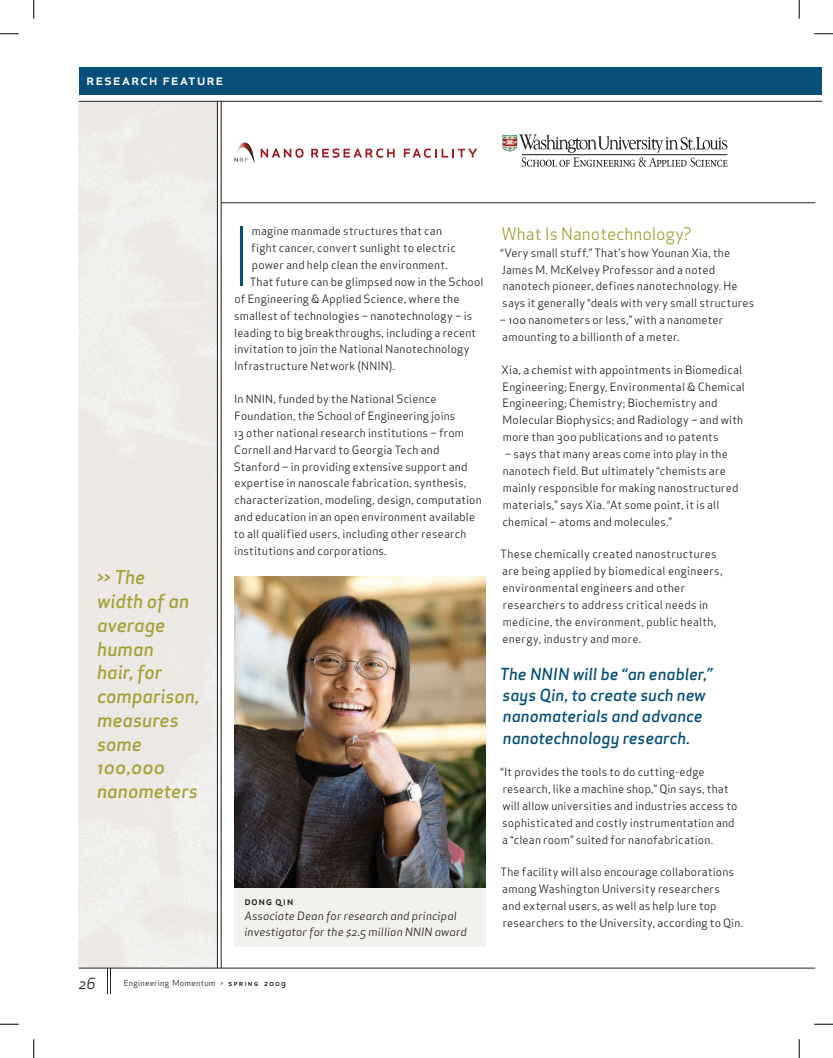
<style>
.page{position:relative;width:833px;height:1058px;background:#fff}
.page>*{position:absolute;margin:0;border:0;box-sizing:border-box;transform-origin:0 0}
.t1{font:78.75px "Apex Sans Light ST";color:#054f7a}
.t2{font:18.75px/23.8px "Apex Sans Medium Italic ST";color:#a6a038}
.t3{font:16.88px "Apex Sans Book ST";color:#a6a038}
.t4{font:16.25px/21.2px "Apex Sans Medium Italic ST";letter-spacing:-.005em;color:#054f7a}
.t5{font:15px "Apex Sans Medium C";letter-spacing:.055em;color:#fff}
.t6{font:15px "Apex Sans Book Italic ST";color:#231f20}
.t7{font:11.25px/16.9px "Apex Sans Book ST";letter-spacing:.015em;color:#231f20}
.t8{font:11.25px/15.6px "Apex Sans Book Italic ST";letter-spacing:.005em;color:#231f20}
.t9{font:11.25px "Apex Sans Medium C";letter-spacing:.04em;color:#231f20}
.t10{font:8.12px "Apex Sans Book ST";letter-spacing:.03em;color:#231f20}
.s1{font-family:"Apex Sans Medium C"}
.s2{font-family:"Apex Sans Medium ST"}
</style>
<div class="page">
<svg style="left:107px;top:968px;width:5px;height:26px"></svg>
<img style="left:79px;top:102px;width:138px;height:865px">
<div style="left:234px;top:680px;width:251px;height:266px;background:#f3f1ee"></div>
<img style="left:234px;top:577px;width:251px;height:310px">
<div style="left:79px;top:68px;width:742px;height:27px;background:#054f7a"></div>
<hr style="left:79px;top:101px;width:742px;height:1px;background:#231f20">
<hr style="left:221px;top:101px;width:1px;height:867px;background:#231f20">
<hr style="left:217px;top:101px;width:1px;height:867px;background:#231f20">
<hr style="left:221px;top:202px;width:594px;height:1px;background:#231f20">
<hr style="left:79px;top:967px;width:736px;height:1px;background:#231f20">
<svg style="left:261px;top:148px;width:42px;height:10px"></svg>
<svg style="left:311px;top:148px;width:83px;height:10px"></svg>
<svg style="left:404px;top:148px;width:73px;height:10px"></svg>
<svg style="left:234px;top:142px;width:21px;height:21px"></svg>
<svg style="left:502px;top:134px;width:225px;height:33px"></svg>
<svg style="left:0;top:33px;width:19px;height:2px"></svg>
<svg style="left:814px;top:33px;width:18px;height:2px"></svg>
<svg style="left:0;top:1023px;width:19px;height:2px"></svg>
<svg style="left:814px;top:1023px;width:18px;height:2px"></svg>
<svg style="left:33px;top:0;width:2px;height:19px"></svg>
<svg style="left:33px;top:1039px;width:2px;height:19px"></svg>
<svg style="left:798px;top:0;width:2px;height:19px"></svg>
<svg style="left:798px;top:1039px;width:2px;height:19px"></svg>
<h3 class="t5" style="left:86px;top:70px;width:139px">research feature</h3>
<h2 class="t2" style="left:97px;top:565px;width:104px">&gt;&gt; The<br>width of an average human<br>hair, for comparison, measures some<br>100,000 nanometers</h2>
<h1 class="t1" style="left:232px;top:206px;width:21px">I</h1>
<p class="t7" style="left:252px;top:223px;width:192px">magine manmade structures that can</p>
<p class="t7" style="left:251px;top:239px;width:206px">fight cancer, convert sunlight to electric</p>
<p class="t7" style="left:252px;top:256px;width:197px">power and help clean the environment.</p>
<p class="t7" style="left:250px;top:273px;width:235px">That future can be glimpsed now in the School</p>
<p class="t7" style="left:234px;top:290px;width:226px">of Engineering &amp; Applied Science, where the</p>
<p class="t7" style="left:234px;top:307px;width:240px">smallest of technologies – nanotechnology – is</p>
<p class="t7" style="left:234px;top:324px;width:243px">leading to big breakthroughs, including a recent</p>
<p class="t7" style="left:234px;top:341px;width:237px">invitation to join the National Nanotechnology</p>
<p class="t7" style="left:234px;top:358px;width:162px">Infrastructure Network (NNIN).</p>
<p class="t7" style="left:234px;top:390px;width:249px">In NNIN, funded by the National Science Foundation, the School of Engineering joins<br>13 other national research institutions – from Cornell and Harvard to Georgia Tech and Stanford – in providing extensive support and expertise in nanoscale fabrication, synthesis, characterization, modeling, design, computation and education in an open environment available to all qualified users, including other research institutions and corporations.</p>
<p class="t9" style="left:244px;top:893px;width:51px">dong qin</p>
<p class="t8" style="left:244px;top:908px;width:224px">Associate Dean for research and principal investigator for the $2.5 million NNIN award</p>
<h3 class="t6" style="left:78px;top:973px;width:19px">26</h3>
<p class="t10" style="left:124px;top:977px;width:164px">Engineering Momentum &gt; <span class="s1">spring</span> <span class="s2">2009</span></p>
<h3 class="t3" style="left:501px;top:223px;width:192px">What Is Nanotechnology?</h3>
<p class="t7" style="left:500px;top:244px;width:255px">“Very small stuff.” That’s how Younan Xia, the James M. McKelvey Professor and a noted nanotech pioneer, defines nanotechnology. He says it generally “deals with very small structures</p>
<p class="t7" style="left:499px;top:311px;width:225px">– 100 nanometers or less,” with a nanometer amounting to a billionth of a meter.</p>
<p class="t7" style="left:501px;top:361px;width:244px">Xia, a chemist with appointments in Biomedical Engineering; Energy, Environmental &amp; Chemical Engineering; Chemistry; Biochemistry and Molecular Biophysics; and Radiology – and with more than 300 publications and 10 patents</p>
<p class="t7" style="left:502px;top:445px;width:237px">– says that many areas come into play in the nanotech field. But ultimately “chemists are mainly responsible for making nanostructured materials,” says Xia. “At some point, it is all chemical – atoms and molecules.”</p>
<p class="t7" style="left:500px;top:545px;width:223px">These chemically created nanostructures are being applied by biomedical engineers, environmental engineers and other researchers to address critical needs in medicine, the environment, public health, energy, industry and more.</p>
<h3 class="t4" style="left:500px;top:663px;width:214px">The NNIN will be “an enabler,” says Qin, to create such new nanomaterials and advance nanotechnology research.</h3>
<p class="t7" style="left:500px;top:763px;width:238px">“It provides the tools to do cutting-edge research, like a machine shop,” Qin says, that will allow universities and industries access to sophisticated and costly instrumentation and a “clean room” suited for nanofabrication.</p>
<p class="t7" style="left:500px;top:863px;width:244px">The facility will also encourage collaborations among Washington University researchers<br>and external users, as well as help lure top researchers to the University, according to Qin.</p>
</div>
